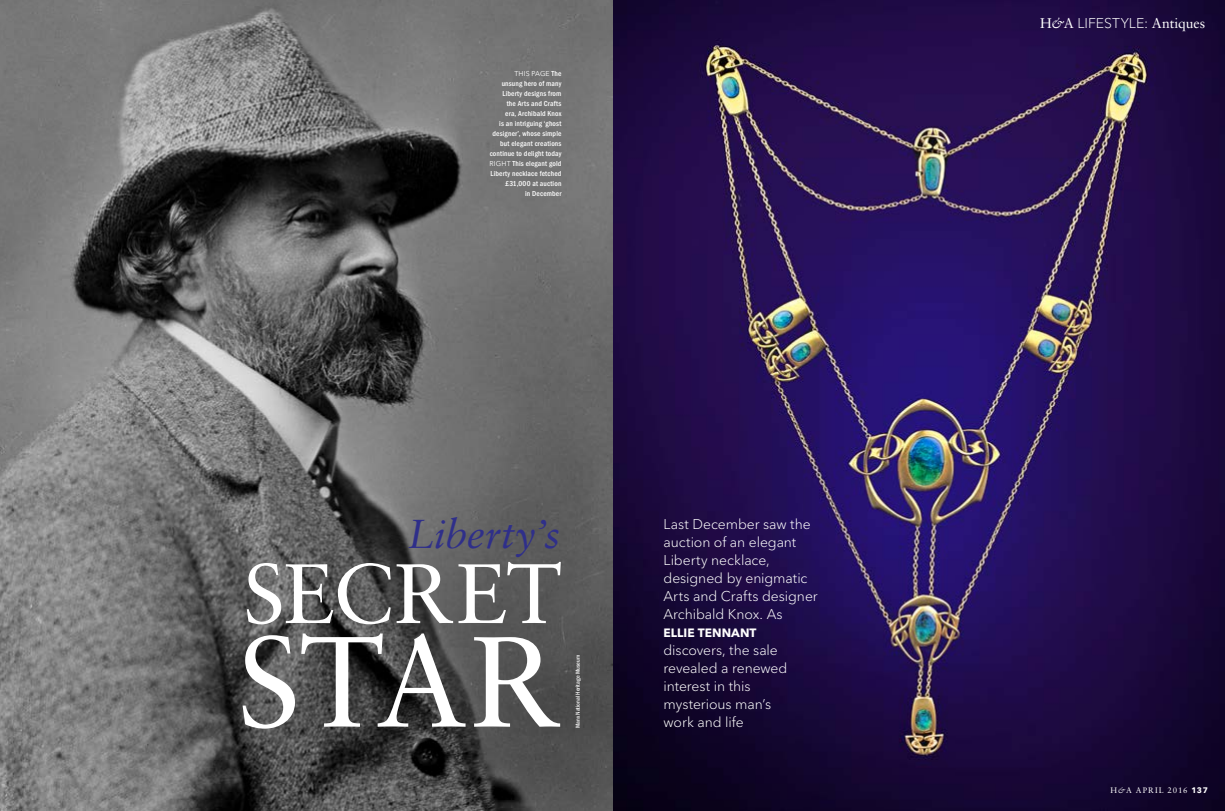
<style>
.page{position:relative;width:1225px;height:811px;background:#fff}
.page>*{position:absolute;margin:0;border:0;box-sizing:border-box;transform-origin:0 0}
.t1{font:128.4px "Sabon LT Pro";color:#fff}
.t2{font:84.3px "Sabon LT Pro";letter-spacing:-.015em;color:#fff}
.t3{font:italic 40.4px "Sabon LT Pro";color:#2f2f8a}
.t4{font:300 14px/18px "Avenir Next LT Pro";letter-spacing:-.005em;color:#fff}
.t5{font:14px "Sabon LT Pro";letter-spacing:-.005em;color:#fff}
.t6{font:700 12px "Avenir Next LT Pro";letter-spacing:.005em;color:#fff}
.t7{font:8px "Sabon LT Pro";letter-spacing:.115em;color:#fff}
.t8{font:500 condensed 7.5px/10px "ITC Franklin Gothic Std";letter-spacing:.02em;color:#fff;text-align:right}
.t9{font:7px "Avenir Next LT Pro";letter-spacing:.02em;color:#fff}
.t10{font:500 condensed 6px "ITC Franklin Gothic Std";letter-spacing:.005em;color:#fff}
.s1{font-family:"ITC Franklin Gothic Std";font-weight:500;font-stretch:condensed;font-size:7.5px}
.s2{font-family:"Avenir Next LT Pro";font-weight:400;font-stretch:normal;font-size:7px}
.s3{font-style:italic}
.s4{font-family:"Avenir Next LT Pro";font-weight:300}
.s5{font-family:"Avenir Next LT Pro";font-weight:700}
</style>
<div class="page">
<img style="left:0;top:0;width:1225px;height:811px">
<p class="t9" style="left:514px;top:70px;width:49px">THIS PAGE <span class="s1">The</span></p>
<p class="t8" style="left:489px;top:79px;width:73px">unsung hero of many<br>Liberty designs from<br>the Arts and Crafts<br>era, Archibald Knox<br>is an intriguing ‘ghost designer’, whose simple but elegant creations continue to delight today<br><span class="s2">RIGHT</span> This elegant gold<br>Liberty necklace fetched £31,000 at auction<br>in December</p>
<h3 class="t3" style="left:407px;top:509px;width:154px">Liberty’s</h3>
<h2 class="t2" style="left:243px;top:541px;width:321px">SECRET</h2>
<h1 class="t1" style="left:237px;top:601px;width:327px">STAR</h1>
<p class="t10" style="left:574px;top:728px;width:74px;rotate:-90deg">Manx National Heritage Museum</p>
<h3 class="t4" style="left:663px;top:515px;width:156px">Last December saw the auction of an elegant<br>Liberty necklace, designed by enigmatic<br>Arts and Crafts designer<br>Archibald Knox. As</h3>
<h3 class="t6" style="left:663px;top:625px;width:95px">ELLIE TENNANT</h3>
<h3 class="t4" style="left:663px;top:641px;width:125px">discovers, the sale revealed a renewed interest in this mysterious man’s work and life</h3>
<h3 class="t5" style="left:1040px;top:14px;width:166px">H<span class="s3">&amp;</span>A <span class="s4">LIFESTYLE:</span> Antiques</h3>
<p class="t7" style="left:1110px;top:785px;width:99px">H<span class="s3">&amp;</span>A APRIL 2016 <span class="s5">137</span></p>
</div>
